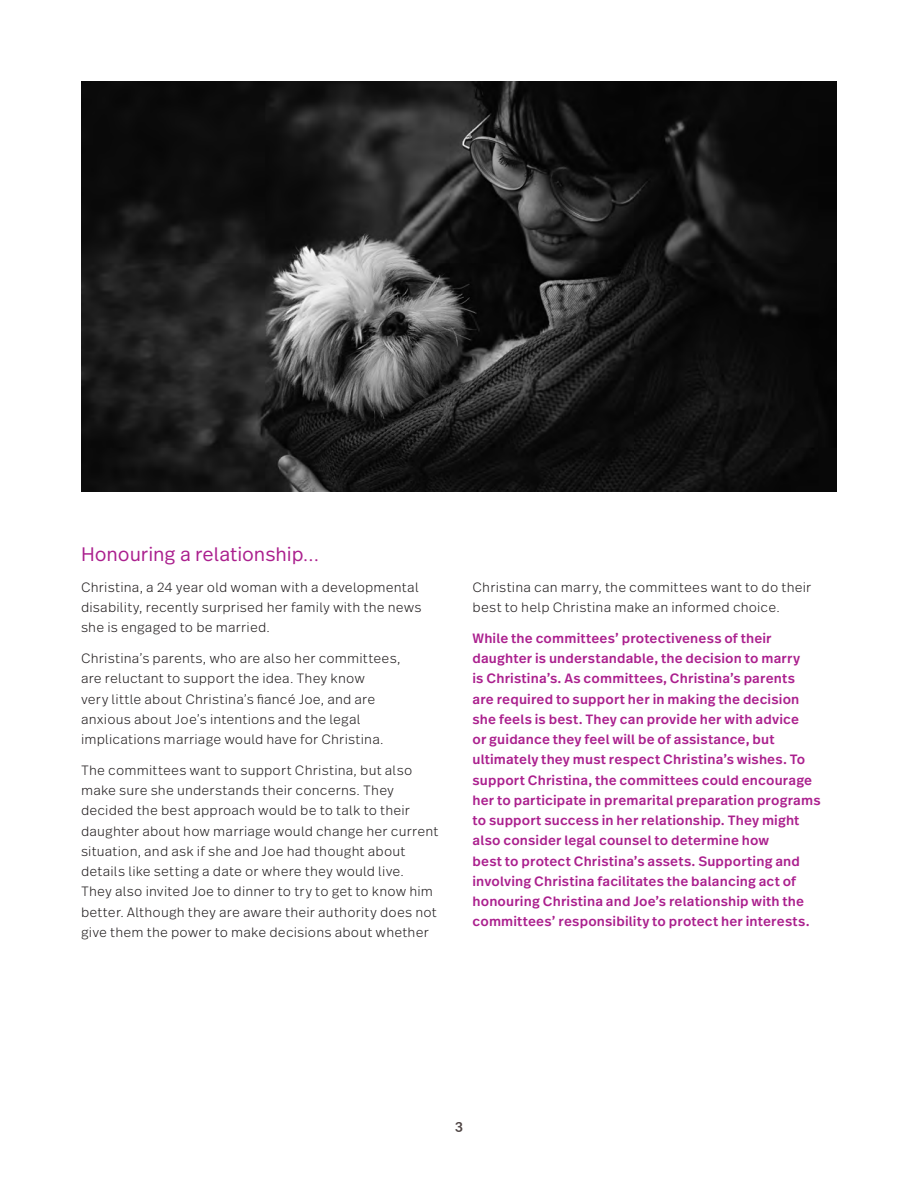
<style>
.page{position:relative;width:918px;height:1188px;background:#fff}
.page>*{position:absolute;margin:0;border:0;box-sizing:border-box;transform-origin:0 0}
.t1{font:300 19.5px "Real Text Pro";letter-spacing:-.005em;color:#ab208e}
.Body{font:300 13.5px/20.2px "Real Text Pro";letter-spacing:.015em;color:#231f20}
.Body-2{font:500 13.5px/20.2px "Real Text Pro";letter-spacing:.01em;color:#ab208e}
.t2{font:500 13.5px "Real Text Pro";color:#4e4443}
</style>
<div class="page">
<img style="left:81px;top:81px;width:756px;height:410px">
<h3 class="t1" style="left:81px;top:541px;width:240px">Honouring a relationship…</h3>
<p class="Body" style="left:81px;top:576px;width:342px">Christina, a 24 year old woman with a developmental disability, recently surprised her family with the news she is engaged to be married.</p>
<p class="Body" style="left:81px;top:647px;width:321px">Christina’s parents, who are also her committees, are reluctant to support the idea. They know<br>very little about Christina’s fiancé Joe, and are anxious about Joe’s intentions and the legal implications marriage would have for Christina.</p>
<p class="Body" style="left:81px;top:759px;width:359px">The committees want to support Christina, but also make sure she understands their concerns. They decided the best approach would be to talk to their daughter about how marriage would change her current situation, and ask if she and Joe had thought about details like setting a date or where they would live.<br>They also invited Joe to dinner to try to get to know him better. Although they are aware their authority does not give them the power to make decisions about whether</p>
<p class="Body" style="left:472px;top:576px;width:340px">Christina can marry, the committees want to do their best to help Christina make an informed choice.</p>
<p class="Body-2" style="left:472px;top:628px;width:350px">While the committees’ protectiveness of their daughter is understandable, the decision to marry<br>is Christina’s. As committees, Christina’s parents<br>are required to support her in making the decision she feels is best. They can provide her with advice<br>or guidance they feel will be of assistance, but ultimately they must respect Christina’s wishes. To support Christina, the committees could encourage her to participate in premarital preparation programs to support success in her relationship. They might also consider legal counsel to determine how<br>best to protect Christina’s assets. Supporting and involving Christina facilitates the balancing act of honouring Christina and Joe’s relationship with the committees’ responsibility to protect her interests.</p>
<p class="t2" style="left:455px;top:1115px;width:9px">3</p>
</div>
